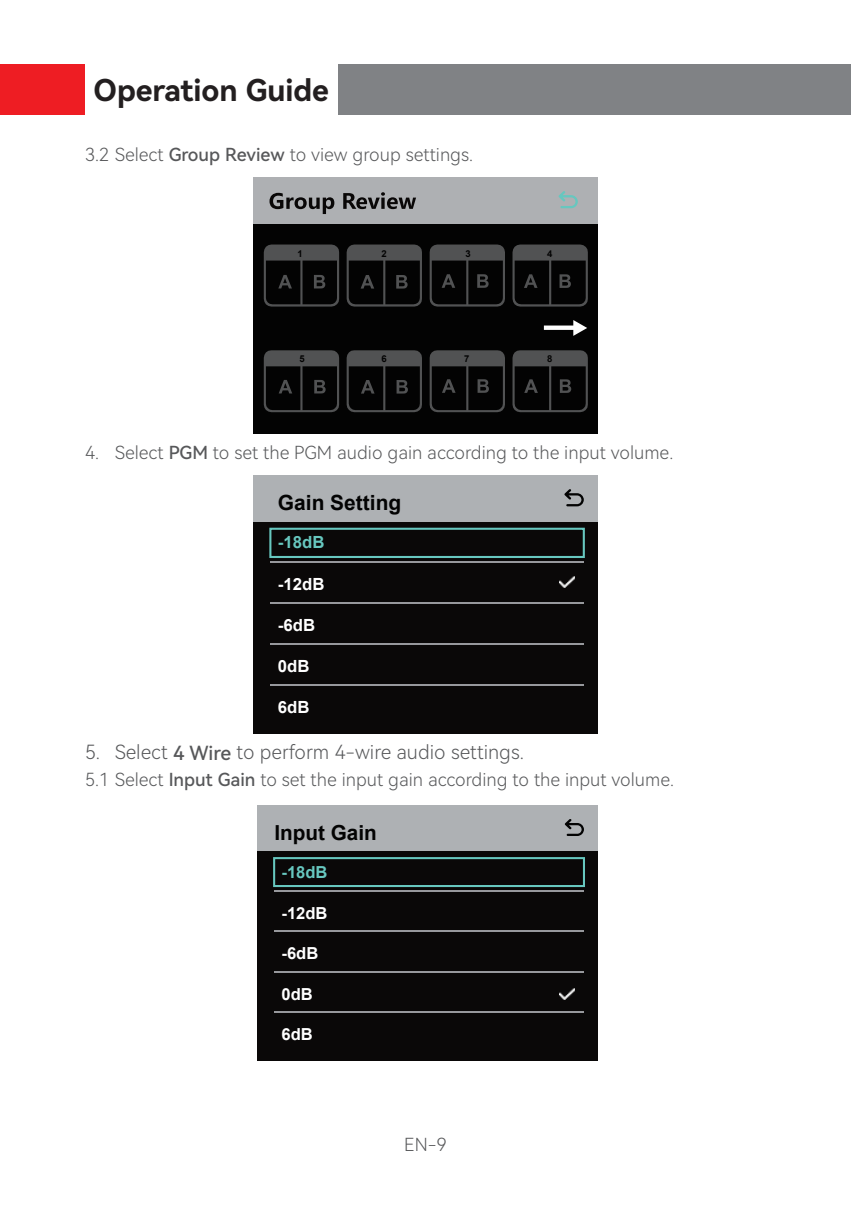
<style>
.page{position:relative;width:851px;height:1208px;background:#fff}
.page>*{position:absolute;margin:0;border:0;box-sizing:border-box;transform-origin:0 0}
.一级标题_10号字{font:30px "Harmony OS Sans SC Bold";color:#231f20}
.t1{font:700 21px "Arial";color:#030303}
.t2{font:700 20.7px "Arial";color:#030303}
.正文缩进{font:19.5px "Harmony OS Sans SC Light";color:#57585a}
.正文缩进-2{font:18px "Harmony OS Sans SC Light";color:#57585a}
.t3{font:700 16.8px "Arial";color:#fff}
.t4{font:700 16.8px "Arial";color:#67c7bf}
.t5{font:700 16.5px "Arial";color:#fff}
.t6{font:700 16.5px "Arial";color:#67c7bf}
.t7{font:700 9.6px "Arial";color:#030303}
.s1{font-family:"Harmony OS Sans SC Medium"}
</style>
<div class="page">
<div style="left:0;top:64px;width:85px;height:50px;background:#ee1d23"></div>
<div style="left:119px;top:64px;width:731px;height:50px;background:#808285"></div>
<div style="left:253px;top:223px;width:344px;height:210px;background:#030303"></div>
<div style="left:253px;top:177px;width:344px;height:46px;background:#aeb0b3"></div>
<svg style="left:346px;top:244px;width:241px;height:168px"></svg>
<svg style="left:544px;top:320px;width:43px;height:16px"></svg>
<svg style="left:269px;top:193px;width:65px;height:21px"></svg>
<svg style="left:343px;top:192px;width:73px;height:17px"></svg>
<svg style="left:558px;top:191px;width:19px;height:17px"></svg>
<svg style="left:360px;top:275px;width:14px;height:13px"></svg>
<svg style="left:396px;top:275px;width:11px;height:13px"></svg>
<svg style="left:441px;top:274px;width:14px;height:14px"></svg>
<svg style="left:477px;top:274px;width:11px;height:14px"></svg>
<svg style="left:524px;top:274px;width:13px;height:14px"></svg>
<svg style="left:559px;top:274px;width:12px;height:14px"></svg>
<svg style="left:264px;top:244px;width:75px;height:168px"></svg>
<svg style="left:361px;top:380px;width:13px;height:13px"></svg>
<svg style="left:396px;top:380px;width:12px;height:13px"></svg>
<svg style="left:442px;top:379px;width:13px;height:14px"></svg>
<svg style="left:477px;top:379px;width:12px;height:14px"></svg>
<svg style="left:524px;top:379px;width:14px;height:14px"></svg>
<svg style="left:559px;top:379px;width:12px;height:14px"></svg>
<div style="left:253px;top:475px;width:344px;height:258px;background:#0a0808"></div>
<div style="left:253px;top:475px;width:344px;height:46px;background:#aeb1b4"></div>
<svg style="left:564px;top:489px;width:19px;height:17px"></svg>
<hr style="left:270px;top:561px;width:313px;height:1px;background:#97989c">
<hr style="left:270px;top:602px;width:313px;height:1px;background:#97989c">
<hr style="left:270px;top:684px;width:313px;height:1px;background:#97989c">
<hr style="left:270px;top:643px;width:313px;height:1px;background:#97989c">
<div style="left:269px;top:528px;width:315px;height:30px;border:2px solid #67c7bf"></div>
<img style="left:559px;top:576px;width:15px;height:11px">
<div style="left:257px;top:805px;width:340px;height:255px;background:#0a0808"></div>
<div style="left:257px;top:805px;width:340px;height:46px;background:#aeb1b4"></div>
<svg style="left:564px;top:819px;width:20px;height:17px"></svg>
<hr style="left:274px;top:890px;width:310px;height:1px;background:#97989c">
<hr style="left:274px;top:930px;width:310px;height:1px;background:#97989c">
<hr style="left:274px;top:1011px;width:310px;height:1px;background:#97989c">
<hr style="left:274px;top:971px;width:310px;height:1px;background:#97989c">
<div style="left:273px;top:857px;width:312px;height:30px;border:2px solid #67c7bf"></div>
<img style="left:559px;top:988px;width:15px;height:11px">
<div style="left:85px;top:64px;width:252px;height:51px;background:#fff"></div>
<p class="一级标题_10号字" style="left:94px;top:69px;width:237px">Operation Guide</p>
<p class="正文缩进-2" style="left:85px;top:142px;width:389px">3.2 Select <span class="s1">Group Review</span> to view group settings.</p>
<p class="t7" style="left:297px;top:247px;width:7px">1</p>
<p class="t7" style="left:381px;top:247px;width:7px">2</p>
<p class="t7" style="left:465px;top:247px;width:7px">3</p>
<p class="t7" style="left:547px;top:247px;width:7px">4</p>
<p class="t7" style="left:299px;top:351px;width:7px">5</p>
<p class="t7" style="left:381px;top:351px;width:7px">6</p>
<p class="t7" style="left:464px;top:351px;width:7px">7</p>
<p class="t7" style="left:547px;top:351px;width:7px">8</p>
<p class="正文缩进-2" style="left:85px;top:440px;width:589px">4. Select <span class="s1">PGM</span> to set the PGM audio gain according to the input volume.</p>
<p class="t1" style="left:278px;top:487px;width:125px">Gain Setting</p>
<p class="t4" style="left:278px;top:530px;width:48px">-18dB</p>
<p class="t3" style="left:278px;top:572px;width:48px">-12dB</p>
<p class="t3" style="left:278px;top:613px;width:39px">-6dB</p>
<p class="t3" style="left:278px;top:654px;width:33px">0dB</p>
<p class="t3" style="left:278px;top:695px;width:33px">6dB</p>
<p class="正文缩进" style="left:85px;top:738px;width:440px">5. Select <span class="s1">4 Wire</span> to perform 4-wire audio settings.</p>
<p class="正文缩进-2" style="left:85px;top:766px;width:590px">5.1 Select <span class="s1">Input Gain</span> to set the input gain according to the input volume.</p>
<p class="t2" style="left:274px;top:817px;width:104px">Input Gain</p>
<p class="t6" style="left:281px;top:860px;width:48px">-18dB</p>
<p class="t5" style="left:281px;top:901px;width:48px">-12dB</p>
<p class="t5" style="left:281px;top:941px;width:38px">-6dB</p>
<p class="t5" style="left:281px;top:982px;width:33px">0dB</p>
<p class="t5" style="left:281px;top:1023px;width:33px">6dB</p>
<p class="正文缩进-2" style="left:404px;top:1131px;width:44px">EN-9</p>
</div>
